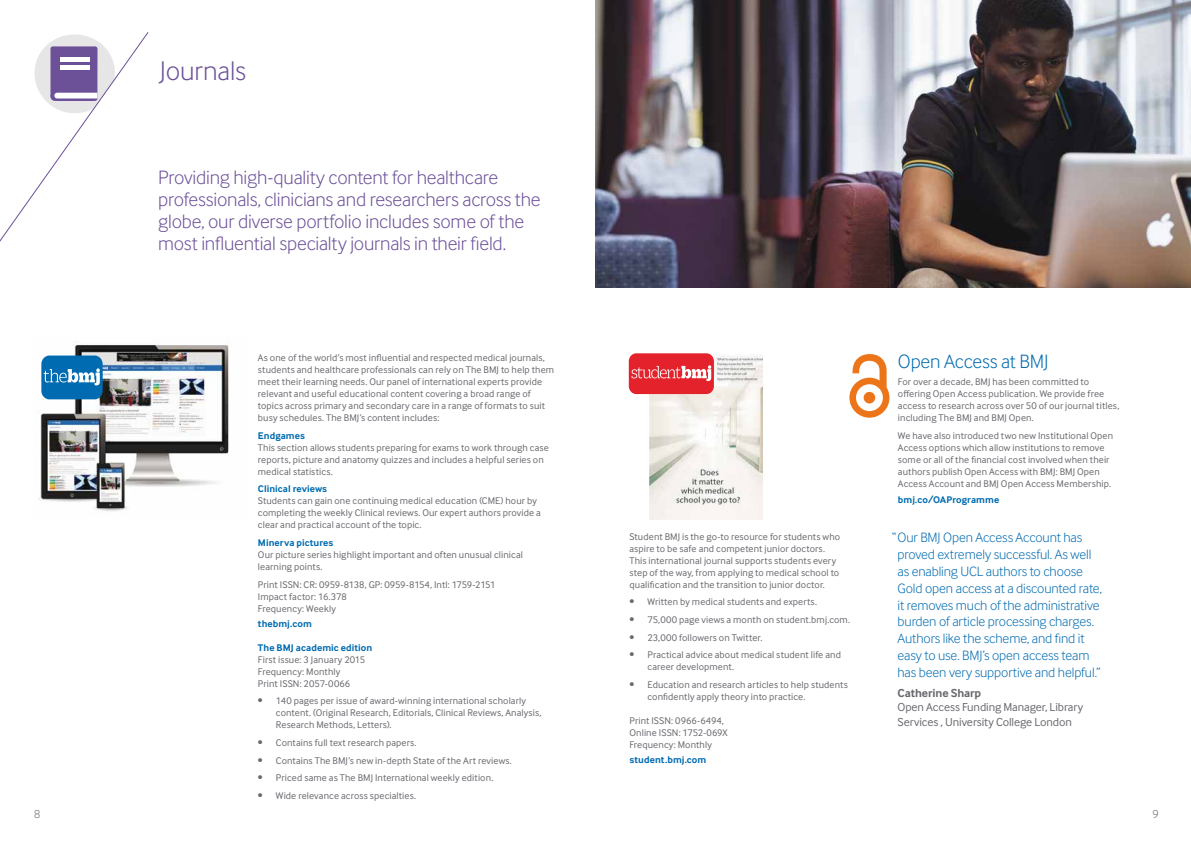
<style>
.page{position:relative;width:1191px;height:842px;background:#fff}
.page>*{position:absolute;margin:0;border:0;box-sizing:border-box;transform-origin:0 0}
.t1{font:300 28px "Inter Face";letter-spacing:-.005em;color:#6c5098}
.t2{font:300 20px/22px "Inter Face";letter-spacing:-.01em;color:#6c5098}
.t3{font:300 20px "Inter Face";letter-spacing:-.01em;color:#006bb0}
.t4{font:300 14px/16.8px "Inter Face";letter-spacing:-.01em;color:#006bb0}
.t5{font:12px/14.4px "Inter Face";letter-spacing:-.01em;color:#68696e}
.t6{font:700 12px "Inter Face";letter-spacing:-.01em;color:#68696e}
.t7{font:300 12px "Inter Face";color:#68696e}
.t8{font:10px/12px "Inter Face";letter-spacing:.01em;color:#68696e}
.t9{font:700 10px "Inter Face";letter-spacing:.005em;color:#006bb0}
</style>
<div class="page">
<img style="left:39px;top:342px;width:190px;height:169px">
<div style="left:41px;top:356px;width:62px;height:43px;background:#006bb0;border-radius:8px"></div>
<svg style="left:44px;top:368px;width:56px;height:17px"></svg>
<img style="left:649px;top:354px;width:113px;height:165px">
<div style="left:629px;top:353px;width:85px;height:41px;background:#e4222c;border-radius:8px"></div>
<svg style="left:631px;top:365px;width:80px;height:16px"></svg>
<img style="left:595px;top:0;width:596px;height:288px">
<svg style="left:0;top:32px;width:149px;height:210px"></svg>
<svg style="left:849px;top:354px;width:40px;height:64px"></svg>
<h1 class="t1" style="left:160px;top:55px;width:88px">Journals</h1>
<h2 class="t2" style="left:158px;top:166px;width:384px">Providing high-quality content for healthcare professionals, clinicians and researchers across the globe, our diverse portfolio includes some of the most influential specialty journals in their field.</h2>
<p class="t8" style="left:258px;top:352px;width:298px">As one of the world’s most influential and respected medical journals, students and healthcare professionals can rely on The BMJ to help them meet their learning needs. Our panel of international experts provide relevant and useful educational content covering a broad range of topics across primary and secondary care in a range of formats to suit busy schedules. The BMJ’s content includes:</p>
<p class="t9" style="left:258px;top:430px;width:49px">Endgames</p>
<p class="t8" style="left:258px;top:441px;width:292px">This section allows students preparing for exams to work through case reports, picture and anatomy quizzes and includes a helpful series on medical statistics.</p>
<p class="t9" style="left:258px;top:483px;width:71px">Clinical reviews</p>
<p class="t8" style="left:258px;top:495px;width:284px">Students can gain one continuing medical education (CME) hour by completing the weekly Clinical reviews. Our expert authors provide a clear and practical account of the topic.</p>
<p class="t9" style="left:258px;top:537px;width:77px">Minerva pictures</p>
<p class="t8" style="left:258px;top:549px;width:267px">Our picture series highlight important and often unusual clinical learning points.</p>
<p class="t8" style="left:258px;top:578px;width:239px">Print ISSN: CR: 0959-8138, GP: 0959-8154, Intl: 1759-2151<br>Impact factor: 16.378<br>Frequency: Weekly</p>
<p class="t9" style="left:258px;top:617px;width:55px">thebmj.com</p>
<p class="t9" style="left:258px;top:641px;width:116px">The BMJ academic edition</p>
<p class="t8" style="left:258px;top:653px;width:109px">First issue: 3 January 2015<br>Frequency: Monthly<br>Print ISSN: 2057-0066</p>
<p class="t8" style="left:276px;top:695px;width:267px;text-indent:-18px">• 140 pages per issue of award-winning international scholarly content. (Original Research, Editorials, Clinical Reviews, Analysis,<br>Research Methods, Letters).</p>
<p class="t8" style="left:258px;top:737px;width:160px">• Contains full text research papers.</p>
<p class="t8" style="left:258px;top:754px;width:255px">• Contains The BMJ’s new in-depth State of the Art reviews.</p>
<p class="t8" style="left:258px;top:772px;width:237px">• Priced same as The BMJ International weekly edition.</p>
<p class="t8" style="left:258px;top:790px;width:160px">• Wide relevance across specialties.</p>
<p class="t8" style="left:629px;top:530px;width:212px">Student BMJ is the go-to resource for students who aspire to be safe and competent junior doctors.<br>This international journal supports students every step of the way, from applying to medical school to qualification and the transition to junior doctor.</p>
<p class="t8" style="left:629px;top:596px;width:189px">• Written by medical students and experts.</p>
<p class="t8" style="left:629px;top:614px;width:222px">• 75,000 page views a month on student.bmj.com.</p>
<p class="t8" style="left:629px;top:631px;width:134px">• 23,000 followers on Twitter.</p>
<p class="t8" style="left:647px;top:649px;width:195px;text-indent:-18px">• Practical advice about medical student life and career development.</p>
<p class="t8" style="left:647px;top:679px;width:202px;text-indent:-18px">• Education and research articles to help students confidently apply theory into practice.</p>
<p class="t8" style="left:629px;top:715px;width:100px">Print ISSN: 0966-6494,<br>Online ISSN: 1752-069X<br>Frequency: Monthly</p>
<p class="t9" style="left:629px;top:754px;width:78px">student.bmj.com</p>
<h2 class="t3" style="left:898px;top:350px;width:152px">Open Access at BMJ</h2>
<p class="t8" style="left:898px;top:376px;width:223px">For over a decade, BMJ has been committed to offering Open Access publication. We provide free access to research across over 50 of our journal titles, including The BMJ and BMJ Open.</p>
<p class="t8" style="left:898px;top:430px;width:217px">We have also introduced two new Institutional Open Access options which allow institutions to remove some or all of the financial cost involved when their authors publish Open Access with BMJ: BMJ Open Access Account and BMJ Open Access Membership.</p>
<p class="t9" style="left:898px;top:494px;width:103px">bmj.co/OAProgramme</p>
<p class="t4" style="left:897px;top:529px;width:206px;text-indent:-5px">“Our BMJ Open Access Account has proved extremely successful. As well as enabling UCL authors to choose Gold open access at a discounted rate, it removes much of the administrative burden of article processing charges.<br>Authors like the scheme, and find it easy to use. BMJ’s open access team has been very supportive and helpful.”</p>
<p class="t6" style="left:897px;top:686px;width:85px">Catherine Sharp</p>
<p class="t5" style="left:897px;top:700px;width:187px">Open Access Funding Manager, Library<br>Services , University College London</p>
<p class="t7" style="left:34px;top:807px;width:8px">8</p>
<p class="t7" style="left:1152px;top:807px;width:8px">9</p>
</div>
